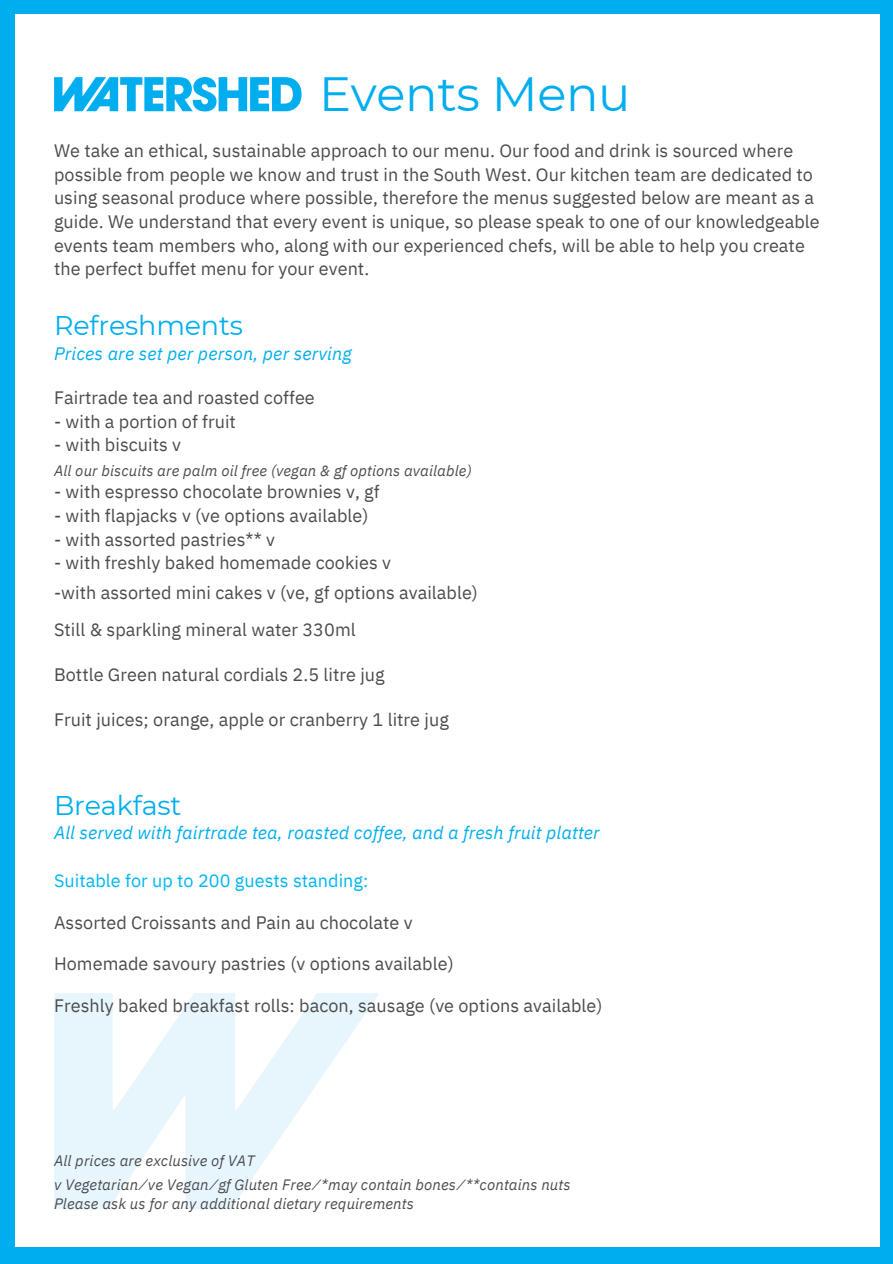
<style>
.page{position:relative;width:893px;height:1264px;background:#fff}
.page>*{position:absolute;margin:0;border:0;box-sizing:border-box;transform-origin:0 0}
.t1{font:48px "Montserrat";letter-spacing:-.005em;color:#00aeef}
.t2{font:27px "Montserrat";letter-spacing:-.005em;color:#00aeef}
.t3{font:18px/23.7px "IBM Plex Sans";letter-spacing:.005em;color:#4c4c4e}
.t4{font:italic 18px "IBM Plex Sans";letter-spacing:.01em;color:#00aeef}
.t5{font:18px "IBM Plex Sans";letter-spacing:.005em;color:#00b6f1}
.t6{font:italic 15px "IBM Plex Sans";letter-spacing:.01em;color:#4c4c4e}
</style>
<div class="page">
<div style="left:0;top:0;width:892px;height:1263px;background:#00aeef"></div>
<div style="left:16px;top:15px;width:863px;height:1231px;background:#fff"></div>
<svg style="left:54px;top:993px;width:324px;height:216px;fill:#e7f6fd"></svg>
<svg style="left:54px;top:77px;width:247px;height:34px"></svg>
<p class="t1" style="left:319px;top:65px;width:313px">Events Menu</p>
<p class="t3" style="left:54px;top:139px;width:767px">We take an ethical, sustainable approach to our menu. Our food and drink is sourced where possible from people we know and trust in the South West. Our kitchen team are dedicated to using seasonal produce where possible, therefore the menus suggested below are meant as a guide. We understand that every event is unique, so please speak to one of our knowledgeable events team members who, along with our experienced chefs, will be able to help you create the perfect buffet menu for your event.</p>
<p class="t2" style="left:54px;top:309px;width:190px">Refreshments</p>
<p class="t4" style="left:54px;top:341px;width:299px">Prices are set per person, per serving</p>
<p class="t3" style="left:54px;top:385px;width:262px">Fairtrade tea and roasted coffee</p>
<p class="t3" style="left:54px;top:409px;width:183px">- with a portion of fruit</p>
<p class="t3" style="left:54px;top:432px;width:129px">- with biscuits v</p>
<p class="t6" style="left:54px;top:460px;width:419px">All our biscuits are palm oil free (vegan &amp; gf options available)</p>
<p class="t3" style="left:54px;top:480px;width:327px">- with espresso chocolate brownies v, gf</p>
<p class="t3" style="left:54px;top:503px;width:316px">- with flapjacks v (ve options available)</p>
<p class="t3" style="left:54px;top:527px;width:222px">- with assorted pastries** v</p>
<p class="t3" style="left:54px;top:550px;width:338px">- with freshly baked homemade cookies v</p>
<p class="t3" style="left:54px;top:580px;width:425px">-with assorted mini cakes v (ve, gf options available)</p>
<p class="t3" style="left:54px;top:617px;width:303px">Still &amp; sparkling mineral water 330ml</p>
<p class="t3" style="left:54px;top:662px;width:332px">Bottle Green natural cordials 2.5 litre jug</p>
<p class="t3" style="left:54px;top:707px;width:396px">Fruit juices; orange, apple or cranberry 1 litre jug</p>
<p class="t2" style="left:54px;top:788px;width:129px">Breakfast</p>
<p class="t4" style="left:54px;top:821px;width:547px">All served with fairtrade tea, roasted coffee, and a fresh fruit platter</p>
<p class="t5" style="left:54px;top:868px;width:316px">Suitable for up to 200 guests standing:</p>
<p class="t3" style="left:54px;top:910px;width:360px">Assorted Croissants and Pain au chocolate v</p>
<p class="t3" style="left:54px;top:951px;width:401px">Homemade savoury pastries (v options available)</p>
<p class="t3" style="left:54px;top:993px;width:550px">Freshly baked breakfast rolls: bacon, sausage (ve options available)</p>
<p class="t6" style="left:54px;top:1150px;width:202px">All prices are exclusive of VAT</p>
<p class="t6" style="left:54px;top:1174px;width:518px">v Vegetarian ⁄ve Vegan ⁄gf Gluten Free ⁄*may contain bones ⁄**contains nuts</p>
<p class="t6" style="left:54px;top:1193px;width:361px">Please ask us for any additional dietary requirements</p>
</div>
